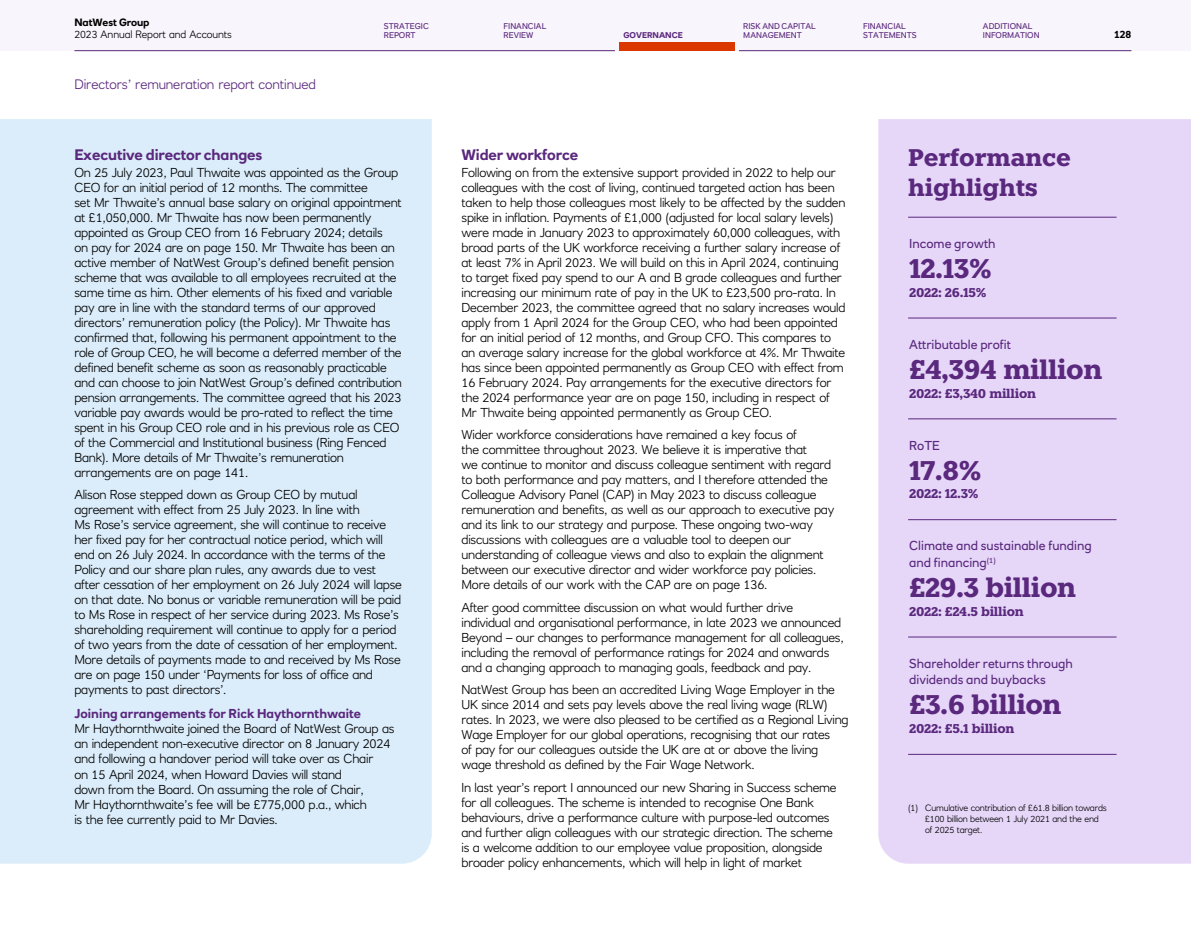
<style>
.page{position:relative;width:1191px;height:936px;background:#fff}
.page>*{position:absolute;margin:0;border:0;box-sizing:border-box;transform-origin:0 0}
.S-Figure{font:700 27px "Knile";letter-spacing:-.02em;color:#5a287d}
.Page-Title-Small{font:700 24px/30px "Knile";letter-spacing:-.01em;color:#5a287d}
.Heading-1{font:700 15px "RN House Sans";letter-spacing:-.01em;color:#5a287d}
.Running-Header{font:300 13.5px "RN House Sans";letter-spacing:-.01em;color:#5a287d}
.Bodytext{font:300 12.75px/15px "RN House Sans";letter-spacing:-.02em;color:#000}
.Heading-3{font:12.75px/16.5px "RN House Sans";color:#5a287d}
.S-Figure-Small{font:700 12.75px "Knile";letter-spacing:-.02em;color:#5a287d}
.Heading-3-2{font:700 12.75px "RN House Sans";color:#5a287d}
.t1{font:300 10.5px "RN House Sans";letter-spacing:-.01em;color:#000}
.t2{font:700 10.5px "RN House Sans";letter-spacing:-.01em;color:#000}
.t3{font:300 9px/11.2px "RN House Sans";letter-spacing:-.02em;color:#000}
.t4{font:8.25px/9px "RN House Sans";color:#5a287d}
.t5{font:700 8.25px "RN House Sans";color:#5a287d}
</style>
<div class="page">
<div style="left:0;top:119px;width:432px;height:744px;background:#dbedfa"></div>
<div style="left:878px;top:119px;width:313px;height:744px;background:#e6d7f9"></div>
<hr style="left:908px;top:217px;width:208px;height:1px;background:#5a287d">
<hr style="left:908px;top:318px;width:208px;height:1px;background:#5a287d">
<hr style="left:908px;top:418px;width:208px;height:1px;background:#5a287d">
<hr style="left:908px;top:519px;width:208px;height:1px;background:#5a287d">
<hr style="left:908px;top:636px;width:208px;height:1px;background:#5a287d">
<hr style="left:908px;top:754px;width:208px;height:1px;background:#5a287d">
<div style="left:0;top:0;width:1191px;height:51px;background:#f9f5fc"></div>
<div style="left:619px;top:43px;width:115px;height:8px;background:#db3700"></div>
<hr style="left:74px;top:50px;width:541px;height:1px;background:#5a287d">
<hr style="left:739px;top:50px;width:392px;height:1px;background:#5a287d">
<p class="t2" style="left:74px;top:16px;width:77px">NatWest Group</p>
<p class="t1" style="left:74px;top:28px;width:159px">2023 Annual Report and Accounts</p>
<p class="t2" style="left:1114px;top:28px;width:19px">128</p>
<p class="t4" style="left:384px;top:22px;width:47px">STRATEGIC<br>REPORT</p>
<p class="t4" style="left:503px;top:22px;width:44px">FINANCIAL<br>REVIEW</p>
<p class="t5" style="left:623px;top:30px;width:61px">GOVERNANCE</p>
<p class="t4" style="left:743px;top:22px;width:74px">RISK AND CAPITAL<br>MANAGEMENT</p>
<p class="t4" style="left:863px;top:22px;width:55px">FINANCIAL<br>STATEMENTS</p>
<p class="t4" style="left:983px;top:22px;width:58px">ADDITIONAL<br>INFORMATION</p>
<p class="Running-Header" style="left:74px;top:76px;width:243px">Directors’ remuneration report continued</p>
<p class="Heading-1" style="left:74px;top:145px;width:189px">Executive director changes</p>
<p class="Bodytext" style="left:74px;top:165px;width:329px">On 25 July 2023, Paul Thwaite was appointed as the Group CEO for an initial period of 12 months. The committee<br>set Mr Thwaite’s annual base salary on original appointment at £1,050,000. Mr Thwaite has now been permanently appointed as Group CEO from 16 February 2024; details<br>on pay for 2024 are on page 150. Mr Thwaite has been an active member of NatWest Group’s defined benefit pension scheme that was available to all employees recruited at the same time as him. Other elements of his fixed and variable pay are in line with the standard terms of our approved directors’ remuneration policy (the Policy). Mr Thwaite has confirmed that, following his permanent appointment to the role of Group CEO, he will become a deferred member of the defined benefit scheme as soon as reasonably practicable and can choose to join NatWest Group’s defined contribution pension arrangements. The committee agreed that his 2023 variable pay awards would be pro-rated to reflect the time spent in his Group CEO role and in his previous role as CEO of the Commercial and Institutional business (Ring Fenced Bank). More details of Mr Thwaite’s remuneration arrangements are on page 141.</p>
<p class="Bodytext" style="left:74px;top:487px;width:329px">Alison Rose stepped down as Group CEO by mutual agreement with effect from 25 July 2023. In line with<br>Ms Rose’s service agreement, she will continue to receive her fixed pay for her contractual notice period, which will end on 26 July 2024. In accordance with the terms of the Policy and our share plan rules, any awards due to vest after cessation of her employment on 26 July 2024 will lapse on that date. No bonus or variable remuneration will be paid to Ms Rose in respect of her service during 2023. Ms Rose’s shareholding requirement will continue to apply for a period of two years from the date of cessation of her employment.<br>More details of payments made to and received by Ms Rose are on page 150 under ‘Payments for loss of office and payments to past directors’.</p>
<p class="Heading-3-2" style="left:74px;top:706px;width:288px">Joining arrangements for Rick Haythornthwaite</p>
<p class="Bodytext" style="left:74px;top:721px;width:322px">Mr Haythornthwaite joined the Board of NatWest Group as an independent non-executive director on 8 January 2024 and following a handover period will take over as Chair<br>on 15 April 2024, when Howard Davies will stand<br>down from the Board. On assuming the role of Chair,<br>Mr Haythornthwaite’s fee will be £775,000 p.a., which<br>is the fee currently paid to Mr Davies.</p>
<p class="Heading-1" style="left:461px;top:145px;width:118px">Wider workforce</p>
<p class="Bodytext" style="left:461px;top:165px;width:385px">Following on from the extensive support provided in 2022 to help our colleagues with the cost of living, continued targeted action has been taken to help those colleagues most likely to be affected by the sudden spike in inflation. Payments of £1,000 (adjusted for local salary levels) were made in January 2023 to approximately 60,000 colleagues, with broad parts of the UK workforce receiving a further salary increase of at least 7% in April 2023. We will build on this in April 2024, continuing to target fixed pay spend to our A and B grade colleagues and further increasing our minimum rate of pay in the UK to £23,500 pro-rata. In December 2023, the committee agreed that no salary increases would apply from 1 April 2024 for the Group CEO, who had been appointed for an initial period of 12 months, and Group CFO. This compares to an average salary increase for the global workforce at 4%. Mr Thwaite has since been appointed permanently as Group CEO with effect from 16 February 2024. Pay arrangements for the executive directors for the 2024 performance year are on page 150, including in respect of Mr Thwaite being appointed permanently as Group CEO.</p>
<p class="Bodytext" style="left:461px;top:427px;width:374px">Wider workforce considerations have remained a key focus of<br>the committee throughout 2023. We believe it is imperative that<br>we continue to monitor and discuss colleague sentiment with regard to both performance and pay matters, and I therefore attended the Colleague Advisory Panel (CAP) in May 2023 to discuss colleague remuneration and benefits, as well as our approach to executive pay and its link to our strategy and purpose. These ongoing two-way discussions with colleagues are a valuable tool to deepen our understanding of colleague views and also to explain the alignment between our executive director and wider workforce pay policies.<br>More details of our work with the CAP are on page 136.</p>
<p class="Bodytext" style="left:461px;top:600px;width:384px">After good committee discussion on what would further drive individual and organisational performance, in late 2023 we announced Beyond – our changes to performance management for all colleagues, including the removal of performance ratings for 2024 and onwards and a changing approach to managing goals, feedback and pay.</p>
<p class="Bodytext" style="left:461px;top:682px;width:388px">NatWest Group has been an accredited Living Wage Employer in the UK since 2014 and sets pay levels above the real living wage (RLW) rates. In 2023, we were also pleased to be certified as a Regional Living Wage Employer for our global operations, recognising that our rates<br>of pay for our colleagues outside the UK are at or above the living wage threshold as defined by the Fair Wage Network.</p>
<p class="Bodytext" style="left:461px;top:780px;width:377px">In last year’s report I announced our new Sharing in Success scheme for all colleagues. The scheme is intended to recognise One Bank behaviours, drive a performance culture with purpose-led outcomes and further align colleagues with our strategic direction. The scheme is a welcome addition to our employee value proposition, alongside broader policy enhancements, which will help in light of market</p>
<p class="Page-Title-Small" style="left:908px;top:142px;width:164px">Performance highlights</p>
<p class="Heading-3" style="left:909px;top:235px;width:88px">Income growth</p>
<p class="S-Figure" style="left:909px;top:251px;width:84px">12.13%</p>
<p class="S-Figure-Small" style="left:909px;top:284px;width:79px">2022: 26.15%</p>
<p class="Heading-3" style="left:909px;top:336px;width:103px">Attributable profit</p>
<p class="S-Figure" style="left:909px;top:352px;width:195px">£4,394 million</p>
<p class="S-Figure-Small" style="left:909px;top:385px;width:128px">2022: £3,340 million</p>
<p class="Heading-3" style="left:909px;top:437px;width:32px">RoTE</p>
<p class="S-Figure" style="left:909px;top:453px;width:74px">17.8%</p>
<p class="S-Figure-Small" style="left:909px;top:485px;width:71px">2022: 12.3%</p>
<p class="Heading-3" style="left:909px;top:537px;width:184px">Climate and sustainable funding and financing<sup>(1)</sup></p>
<p class="S-Figure" style="left:909px;top:570px;width:168px">£29.3 billion</p>
<p class="S-Figure-Small" style="left:909px;top:603px;width:116px">2022: £24.5 billion</p>
<p class="Heading-3" style="left:909px;top:655px;width:165px">Shareholder returns through dividends and buybacks</p>
<p class="S-Figure" style="left:909px;top:687px;width:154px">£3.6 billion</p>
<p class="S-Figure-Small" style="left:909px;top:720px;width:107px">2022: £5.1 billion</p>
<p class="t3" style="left:925px;top:802px;width:183px;text-indent:-17px">(1) Cumulative contribution of £61.8 billion towards £100 billion between 1 July 2021 and the end of 2025 target.</p>
</div>
